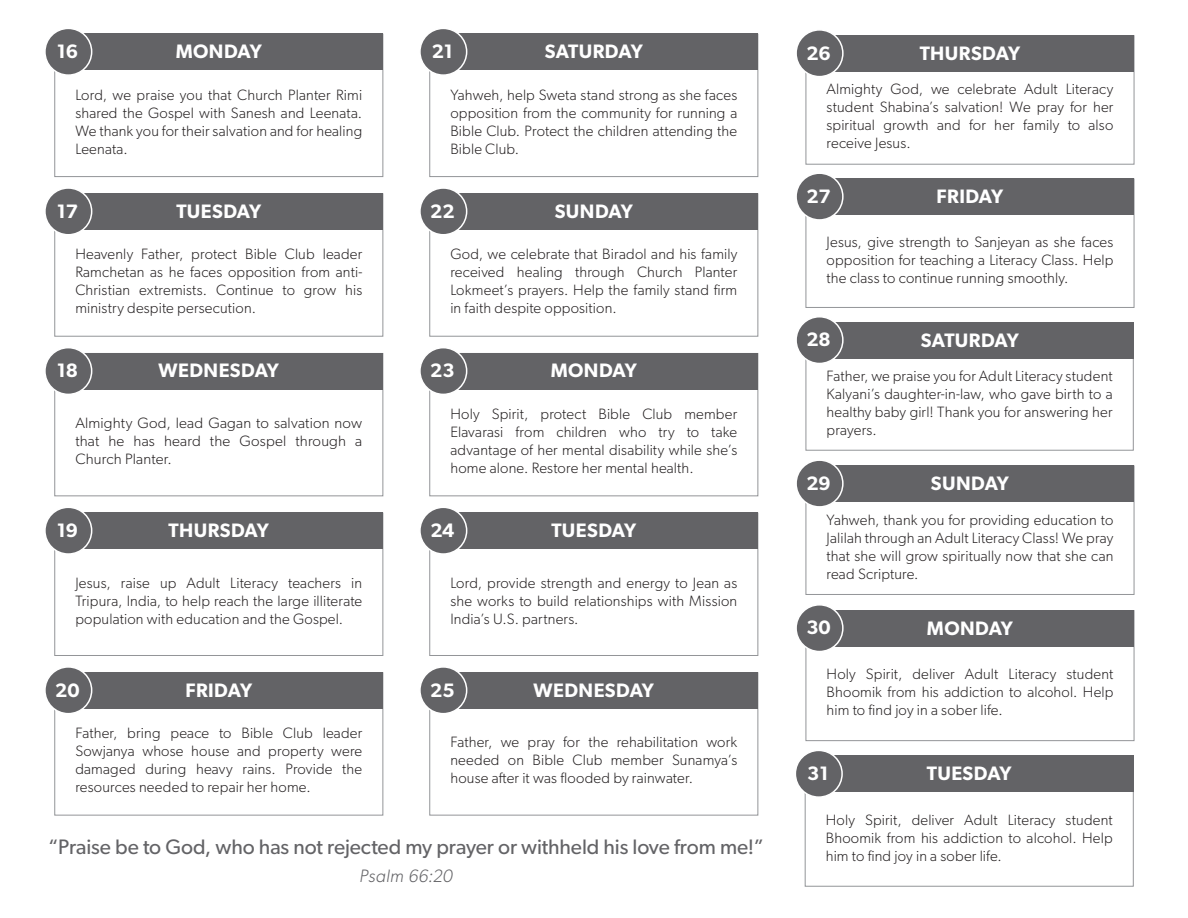
<style>
.page{position:relative;width:1188px;height:918px;background:#fff}
.page>*{position:absolute;margin:0;border:0;box-sizing:border-box;transform-origin:0 0}
.t1{font:21px "Gibson";letter-spacing:-.005em;color:#636366}
.t2{font:600 19.5px "Gibson";letter-spacing:.015em;color:#fff}
.t3{font:italic 300 18px "Gibson";letter-spacing:.02em;color:#636366}
.t4{font:300 15px/18px "Gibson";letter-spacing:.01em;color:#231f20;text-align:justify}
</style>
<div class="page">
<div style="left:805px;top:756px;width:329px;height:131px;border:1px solid #939598"></div>
<div style="left:805px;top:756px;width:329px;height:36px;background:#636366"></div>
<div style="left:795px;top:750px;width:47px;height:47px;background:#636366;border-radius:50%"></div>
<div style="left:795px;top:750px;width:48px;height:48px;border:2px solid #fff;border-radius:50%"></div>
<div style="left:54px;top:193px;width:329px;height:144px;border:1px solid #939598"></div>
<div style="left:54px;top:193px;width:329px;height:37px;background:#636366"></div>
<div style="left:45px;top:188px;width:47px;height:47px;background:#636366;border-radius:50%"></div>
<div style="left:44px;top:187px;width:48px;height:49px;border:2px solid #fff;border-radius:50%"></div>
<div style="left:429px;top:193px;width:329px;height:144px;border:1px solid #939598"></div>
<div style="left:429px;top:193px;width:329px;height:37px;background:#636366"></div>
<div style="left:420px;top:188px;width:47px;height:47px;background:#636366;border-radius:50%"></div>
<div style="left:419px;top:187px;width:48px;height:49px;border:2px solid #fff;border-radius:50%"></div>
<div style="left:54px;top:353px;width:329px;height:143px;border:1px solid #939598"></div>
<div style="left:54px;top:353px;width:329px;height:36px;background:#636366"></div>
<div style="left:45px;top:348px;width:47px;height:46px;background:#636366;border-radius:50%"></div>
<div style="left:44px;top:347px;width:48px;height:48px;border:2px solid #fff;border-radius:50%"></div>
<div style="left:429px;top:353px;width:329px;height:143px;border:1px solid #939598"></div>
<div style="left:429px;top:353px;width:329px;height:36px;background:#636366"></div>
<div style="left:420px;top:348px;width:47px;height:46px;background:#636366;border-radius:50%"></div>
<div style="left:419px;top:347px;width:48px;height:48px;border:2px solid #fff;border-radius:50%"></div>
<div style="left:54px;top:513px;width:329px;height:143px;border:1px solid #939598"></div>
<div style="left:54px;top:513px;width:329px;height:36px;background:#636366"></div>
<div style="left:45px;top:507px;width:47px;height:47px;background:#636366;border-radius:50%"></div>
<div style="left:44px;top:507px;width:48px;height:48px;border:2px solid #fff;border-radius:50%"></div>
<div style="left:429px;top:513px;width:329px;height:143px;border:1px solid #939598"></div>
<div style="left:429px;top:513px;width:329px;height:36px;background:#636366"></div>
<div style="left:420px;top:507px;width:47px;height:47px;background:#636366;border-radius:50%"></div>
<div style="left:419px;top:507px;width:48px;height:48px;border:2px solid #fff;border-radius:50%"></div>
<div style="left:54px;top:672px;width:329px;height:144px;border:1px solid #939598"></div>
<div style="left:54px;top:672px;width:329px;height:37px;background:#636366"></div>
<div style="left:45px;top:667px;width:47px;height:47px;background:#636366;border-radius:50%"></div>
<div style="left:44px;top:666px;width:48px;height:48px;border:2px solid #fff;border-radius:50%"></div>
<div style="left:429px;top:672px;width:329px;height:144px;border:1px solid #939598"></div>
<div style="left:429px;top:672px;width:329px;height:37px;background:#636366"></div>
<div style="left:420px;top:667px;width:47px;height:47px;background:#636366;border-radius:50%"></div>
<div style="left:419px;top:666px;width:48px;height:48px;border:2px solid #fff;border-radius:50%"></div>
<div style="left:54px;top:34px;width:329px;height:143px;border:1px solid #939598"></div>
<div style="left:54px;top:34px;width:329px;height:36px;background:#636366"></div>
<div style="left:45px;top:28px;width:47px;height:47px;background:#636366;border-radius:50%"></div>
<div style="left:44px;top:28px;width:48px;height:48px;border:2px solid #fff;border-radius:50%"></div>
<div style="left:429px;top:34px;width:329px;height:143px;border:1px solid #939598"></div>
<div style="left:429px;top:34px;width:329px;height:36px;background:#636366"></div>
<div style="left:420px;top:28px;width:47px;height:47px;background:#636366;border-radius:50%"></div>
<div style="left:419px;top:28px;width:48px;height:48px;border:2px solid #fff;border-radius:50%"></div>
<div style="left:806px;top:35px;width:328px;height:130px;border:1px solid #939598"></div>
<div style="left:806px;top:35px;width:328px;height:37px;background:#636366"></div>
<div style="left:796px;top:30px;width:47px;height:47px;background:#636366;border-radius:50%"></div>
<div style="left:795px;top:29px;width:49px;height:48px;border:2px solid #fff;border-radius:50%"></div>
<div style="left:806px;top:179px;width:328px;height:129px;border:1px solid #939598"></div>
<div style="left:806px;top:179px;width:328px;height:36px;background:#636366"></div>
<div style="left:796px;top:173px;width:47px;height:47px;background:#636366;border-radius:50%"></div>
<div style="left:795px;top:172px;width:49px;height:49px;border:2px solid #fff;border-radius:50%"></div>
<div style="left:806px;top:322px;width:328px;height:129px;border:1px solid #939598"></div>
<div style="left:806px;top:322px;width:328px;height:36px;background:#636366"></div>
<div style="left:796px;top:317px;width:47px;height:46px;background:#636366;border-radius:50%"></div>
<div style="left:795px;top:316px;width:49px;height:48px;border:2px solid #fff;border-radius:50%"></div>
<div style="left:806px;top:466px;width:328px;height:129px;border:1px solid #939598"></div>
<div style="left:806px;top:466px;width:328px;height:36px;background:#636366"></div>
<div style="left:796px;top:460px;width:47px;height:47px;background:#636366;border-radius:50%"></div>
<div style="left:795px;top:459px;width:49px;height:49px;border:2px solid #fff;border-radius:50%"></div>
<div style="left:806px;top:610px;width:328px;height:131px;border:1px solid #939598"></div>
<div style="left:806px;top:610px;width:328px;height:36px;background:#636366"></div>
<div style="left:796px;top:605px;width:47px;height:47px;background:#636366;border-radius:50%"></div>
<div style="left:795px;top:604px;width:49px;height:48px;border:2px solid #fff;border-radius:50%"></div>
<p class="t2" style="left:57px;top:40px;width:23px">16</p>
<p class="t2" style="left:176px;top:40px;width:88px">MONDAY</p>
<p class="t2" style="left:432px;top:40px;width:23px">21</p>
<p class="t2" style="left:545px;top:40px;width:100px">SATURDAY</p>
<p class="t4" style="left:75px;top:85px;width:288px">Lord, we praise you that Church Planter Rimi shared the Gospel with Sanesh and Leenata.<br>We thank you for their salvation and for healing Leenata.</p>
<p class="t4" style="left:450px;top:85px;width:288px">Yahweh, help Sweta stand strong as she faces opposition from the community for running a Bible Club. Protect the children attending the Bible Club.</p>
<p class="t2" style="left:57px;top:199px;width:23px">17</p>
<p class="t2" style="left:176px;top:199px;width:86px">TUESDAY</p>
<p class="t2" style="left:430px;top:199px;width:26px">22</p>
<p class="t2" style="left:555px;top:199px;width:80px">SUNDAY</p>
<p class="t4" style="left:75px;top:245px;width:288px">Heavenly Father, protect Bible Club leader Ramchetan as he faces opposition from anti-Christian extremists. Continue to grow his ministry despite persecution.</p>
<p class="t4" style="left:450px;top:245px;width:288px">God, we celebrate that Biradol and his family received healing through Church Planter Lokmeet’s prayers. Help the family stand firm in faith despite opposition.</p>
<p class="t2" style="left:57px;top:359px;width:23px">18</p>
<p class="t2" style="left:159px;top:359px;width:122px">WEDNESDAY</p>
<p class="t2" style="left:430px;top:359px;width:26px">23</p>
<p class="t2" style="left:551px;top:359px;width:88px">MONDAY</p>
<p class="t4" style="left:75px;top:414px;width:288px">Almighty God, lead Gagan to salvation now that he has heard the Gospel through a Church Planter.</p>
<p class="t4" style="left:450px;top:405px;width:288px">Holy Spirit, protect Bible Club member Elavarasi from children who try to take advantage of her mental disability while she’s home alone. Restore her mental health.</p>
<p class="t2" style="left:57px;top:519px;width:23px">19</p>
<p class="t2" style="left:169px;top:519px;width:102px">THURSDAY</p>
<p class="t2" style="left:430px;top:519px;width:26px">24</p>
<p class="t2" style="left:551px;top:519px;width:86px">TUESDAY</p>
<p class="t4" style="left:75px;top:573px;width:288px">Jesus, raise up Adult Literacy teachers in Tripura, India, to help reach the large illiterate population with education and the Gospel.</p>
<p class="t4" style="left:450px;top:573px;width:288px">Lord, provide strength and energy to Jean as she works to build relationships with Mission India’s U.S. partners.</p>
<p class="t2" style="left:55px;top:678px;width:26px">20</p>
<p class="t2" style="left:185px;top:678px;width:68px">FRIDAY</p>
<p class="t2" style="left:430px;top:678px;width:26px">25</p>
<p class="t2" style="left:534px;top:678px;width:122px">WEDNESDAY</p>
<p class="t4" style="left:75px;top:724px;width:288px">Father, bring peace to Bible Club leader Sowjanya whose house and property were damaged during heavy rains. Provide the resources needed to repair her home.</p>
<p class="t4" style="left:450px;top:733px;width:288px">Father, we pray for the rehabilitation work needed on Bible Club member Sunamya’s house after it was flooded by rainwater.</p>
<p class="t1" style="left:48px;top:834px;width:717px">“Praise be to God, who has not rejected my prayer or withheld his love from me!”</p>
<p class="t3" style="left:359px;top:865px;width:95px">Psalm 66:20</p>
<p class="t2" style="left:806px;top:41px;width:26px">26</p>
<p class="t2" style="left:920px;top:41px;width:102px">THURSDAY</p>
<p class="t4" style="left:827px;top:80px;width:288px">Almighty God, we celebrate Adult Literacy student Shabina’s salvation! We pray for her spiritual growth and for her family to also receive Jesus.</p>
<p class="t2" style="left:807px;top:184px;width:25px">27</p>
<p class="t2" style="left:937px;top:185px;width:68px">FRIDAY</p>
<p class="t4" style="left:827px;top:232px;width:288px">Jesus, give strength to Sanjeyan as she faces opposition for teaching a Literacy Class. Help the class to continue running smoothly.</p>
<p class="t2" style="left:806px;top:328px;width:26px">28</p>
<p class="t2" style="left:921px;top:328px;width:100px">SATURDAY</p>
<p class="t4" style="left:827px;top:366px;width:288px">Father, we praise you for Adult Literacy student Kalyani’s daughter-in-law, who gave birth to a healthy baby girl! Thank you for answering her prayers.</p>
<p class="t2" style="left:806px;top:471px;width:26px">29</p>
<p class="t2" style="left:931px;top:472px;width:80px">SUNDAY</p>
<p class="t4" style="left:827px;top:510px;width:288px">Yahweh, thank you for providing education to Jalilah through an Adult Literacy Class! We pray that she will grow spiritually now that she can read Scripture.</p>
<p class="t2" style="left:806px;top:616px;width:26px">30</p>
<p class="t2" style="left:927px;top:616px;width:88px">MONDAY</p>
<p class="t4" style="left:827px;top:665px;width:288px">Holy Spirit, deliver Adult Literacy student Bhoomik from his addiction to alcohol. Help him to find joy in a sober life.</p>
<p class="t2" style="left:807px;top:762px;width:23px">31</p>
<p class="t2" style="left:927px;top:762px;width:86px">TUESDAY</p>
<p class="t4" style="left:826px;top:810px;width:288px">Holy Spirit, deliver Adult Literacy student Bhoomik from his addiction to alcohol. Help him to find joy in a sober life.</p>
</div>
